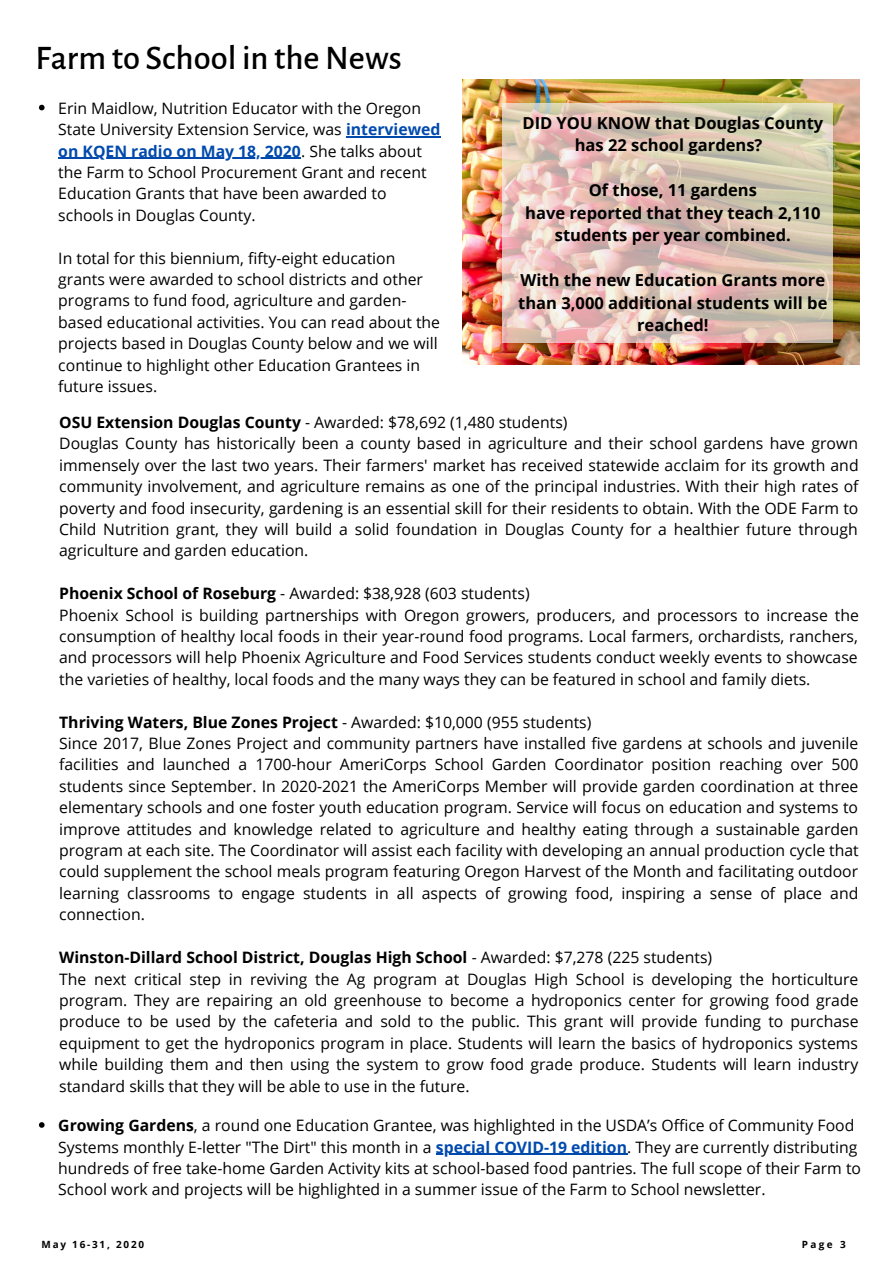
<style>
.page{position:relative;width:894px;height:1264px;background:#fff}
.page>*{position:absolute;margin:0;border:0;box-sizing:border-box;transform-origin:0 0}
.t1{font:500 34.5px "Alegreya Sans";color:#000}
.t2{font:700 16.5px "Open Sans";color:#000}
.t3{font:15.75px/21.5px "Open Sans";color:#000}
.t4{font:700 9.9px "Open Sans";letter-spacing:.18em;color:#000}
.s1{font-weight:700;color:#004aad}
.s2{font-weight:700}
</style>
<div class="page">
<img style="left:462px;top:79px;width:397px;height:285px">
<svg style="left:502px;top:104px;width:330px;height:238px;background:#ddc5b8"></svg>
<hr style="left:346px;top:136px;width:94px;height:1px;background:#004aad">
<hr style="left:436px;top:1153px;width:191px;height:1px;background:#004aad">
<hr style="left:58px;top:158px;width:243px;height:1px;background:#004aad">
<svg style="left:39px;top:105px;width:6px;height:5px"></svg>
<svg style="left:39px;top:1122px;width:6px;height:5px"></svg>
<h1 class="t1" style="left:35px;top:38px;width:367px">Farm to School in the News</h1>
<p class="t3" style="left:58px;top:97px;width:364px">Erin Maidlow, Nutrition Educator with the Oregon</p>
<p class="t3" style="left:58px;top:118px;width:383px">State University Extension Service, was <span class="s1">interviewed</span></p>
<p class="t3" style="left:58px;top:140px;width:369px"><span class="s1">on KQEN radio on May 18, 2020</span>. She talks about the Farm to School Procurement Grant and recent<br>Education Grants that have been awarded to</p>
<h1 class="t2" style="left:522px;top:111px;width:302px">DID YOU KNOW that Douglas County</h1>
<h1 class="t2" style="left:574px;top:133px;width:189px">has 22 school gardens?</h1>
<p class="t2" style="left:588px;top:179px;width:170px">Of those, 11 gardens</p>
<p class="t3" style="left:58px;top:204px;width:199px">schools in Douglas County.</p>
<p class="t2" style="left:525px;top:201px;width:297px">have reported that they teach 2,110</p>
<p class="t2" style="left:554px;top:224px;width:237px">students per year combined.</p>
<p class="t3" style="left:58px;top:247px;width:366px">In total for this biennium, fifty-eight education grants were awarded to school districts and other</p>
<p class="t2" style="left:520px;top:269px;width:306px">With the new Education Grants more</p>
<p class="t3" style="left:58px;top:289px;width:349px">programs to fund food, agriculture and garden-</p>
<p class="t2" style="left:518px;top:291px;width:310px">than 3,000 additional students will be</p>
<p class="t3" style="left:58px;top:311px;width:383px">based educational activities. You can read about the</p>
<h1 class="t2" style="left:637px;top:314px;width:73px">reached!</h1>
<p class="t3" style="left:58px;top:332px;width:381px">projects based in Douglas County below and we will continue to highlight other Education Grantees in future issues.</p>
<p class="t3" style="left:59px;top:411px;width:800px"><span class="s2">OSU Extension Douglas County</span> - Awarded: $78,692 (1,480 students)<br>Douglas County has historically been a county based in agriculture and their school gardens have grown immensely over the last two years. Their farmers' market has received statewide acclaim for its growth and community involvement, and agriculture remains as one of the principal industries. With their high rates of poverty and food insecurity, gardening is an essential skill for their residents to obtain. With the ODE Farm to Child Nutrition grant, they will build a solid foundation in Douglas County for a healthier future through agriculture and garden education.</p>
<p class="t3" style="left:59px;top:582px;width:800px"><span class="s2">Phoenix School of Roseburg</span> - Awarded: $38,928 (603 students)<br>Phoenix School is building partnerships with Oregon growers, producers, and processors to increase the consumption of healthy local foods in their year-round food programs. Local farmers, orchardists, ranchers, and processors will help Phoenix Agriculture and Food Services students conduct weekly events to showcase the varieties of healthy, local foods and the many ways they can be featured in school and family diets.</p>
<p class="t3" style="left:59px;top:710px;width:801px"><span class="s2">Thriving Waters, Blue Zones Project</span> - Awarded: $10,000 (955 students)<br>Since 2017, Blue Zones Project and community partners have installed five gardens at schools and juvenile facilities and launched a 1700-hour AmeriCorps School Garden Coordinator position reaching over 500 students since September. In 2020-2021 the AmeriCorps Member will provide garden coordination at three elementary schools and one foster youth education program. Service will focus on education and systems to improve attitudes and knowledge related to agriculture and healthy eating through a sustainable garden program at each site. The Coordinator will assist each facility with developing an annual production cycle that could supplement the school meals program featuring Oregon Harvest of the Month and facilitating outdoor learning classrooms to engage students in all aspects of growing food, inspiring a sense of place and connection.</p>
<p class="t3" style="left:59px;top:946px;width:800px"><span class="s2">Winston-Dillard School District, Douglas High School</span> - Awarded: $7,278 (225 students)<br>The next critical step in reviving the Ag program at Douglas High School is developing the horticulture program. They are repairing an old greenhouse to become a hydroponics center for growing food grade produce to be used by the cafeteria and sold to the public. This grant will provide funding to purchase equipment to get the hydroponics program in place. Students will learn the basics of hydroponics systems while building them and then using the system to grow food grade produce. Students will learn industry standard skills that they will be able to use in the future.</p>
<p class="t3" style="left:58px;top:1114px;width:804px"><span class="s2">Growing Gardens</span>, a round one Education Grantee, was highlighted in the USDA’s Office of Community Food Systems monthly E-letter "The Dirt" this month in a <span class="s1">special COVID-19 edition</span>. They are currently distributing hundreds of free take-home Garden Activity kits at school-based food pantries. The full scope of their Farm to School work and projects will be highlighted in a summer issue of the Farm to School newsletter.</p>
<p class="t4" style="left:41px;top:1237px;width:104px">May 16-31, 2020</p>
<p class="t4" style="left:801px;top:1237px;width:45px">Page 3</p>
</div>
